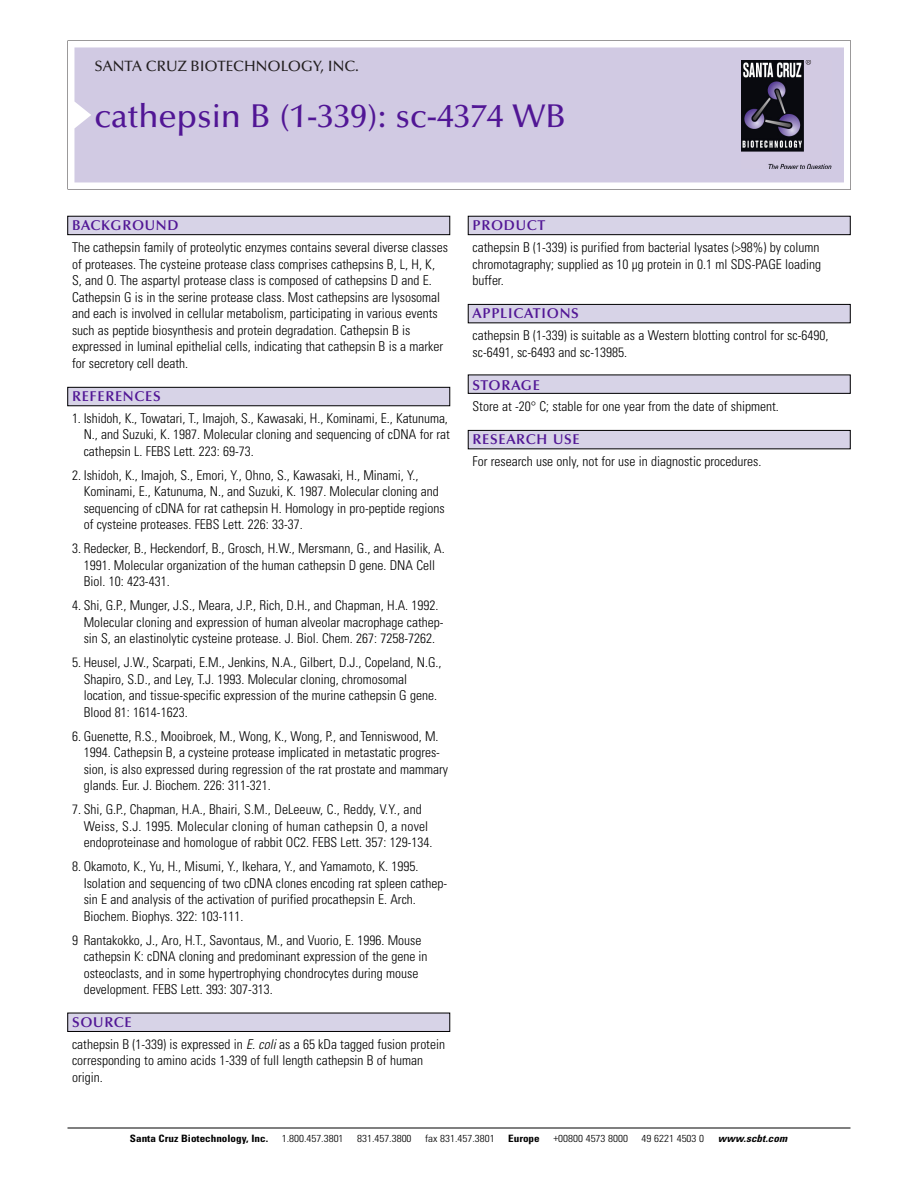
<style>
.page{position:relative;width:918px;height:1188px;background:#fff}
.page>*{position:absolute;margin:0;border:0;box-sizing:border-box;transform-origin:0 0}
.t1{font:500 33px "Optima";color:#511695}
.t2{font:500 15px "Optima";color:#231f20}
.t3{font:600 14.25px "Optima";letter-spacing:.05em;color:#511695}
.t4{font:300 condensed 13.5px/16.5px "Univers";color:#000}
.t5{font:300 condensed 10.2px "Univers";color:#000;scale:1.1 1}
.t6{font:700 condensed 10.2px "Univers";color:#000;scale:1.1 1}
.t7{font:italic 700 condensed 10.2px "Univers";letter-spacing:.005em;color:#000;scale:1.1 1}
.s1{font-style:italic}
</style>
<div class="page">
<div style="left:468px;top:216px;width:382px;height:19px;background:#d7d3e7"></div>
<div style="left:468px;top:216px;width:382px;height:19px;border:1px solid #000"></div>
<div style="left:468px;top:304px;width:382px;height:19px;background:#d7d3e7"></div>
<div style="left:468px;top:304px;width:382px;height:19px;border:1px solid #000"></div>
<div style="left:468px;top:375px;width:382px;height:18px;background:#d7d3e7"></div>
<div style="left:468px;top:375px;width:382px;height:19px;border:1px solid #000"></div>
<div style="left:468px;top:430px;width:382px;height:19px;background:#d7d3e7"></div>
<div style="left:468px;top:430px;width:382px;height:19px;border:1px solid #000"></div>
<svg style="left:68px;top:40px;width:783px;height:149px"></svg>
<div style="left:74px;top:47px;width:770px;height:135px;background:#d1cae3"></div>
<img style="left:741px;top:60px;width:90px;height:108px">
<hr style="left:68px;top:1128px;width:782px;height:1px;background:#000">
<div style="left:68px;top:216px;width:382px;height:19px;background:#d7d3e7"></div>
<div style="left:68px;top:216px;width:382px;height:19px;border:1px solid #000"></div>
<div style="left:68px;top:387px;width:382px;height:19px;background:#d7d3e7"></div>
<div style="left:68px;top:387px;width:382px;height:19px;border:1px solid #000"></div>
<div style="left:68px;top:1013px;width:382px;height:18px;background:#d7d3e7"></div>
<div style="left:68px;top:1013px;width:382px;height:19px;border:1px solid #000"></div>
<p class="t2" style="left:94px;top:61px;width:266px">SANTA CRUZ BIOTECHNOLOGY, INC.</p>
<h1 class="t1" style="left:94px;top:103px;width:473px">cathepsin B (1-339): sc-4374 WB</h1>
<p class="t3" style="left:72px;top:220px;width:108px">BACKGROUND</p>
<p class="t4" style="left:72px;top:240px;width:377px">The cathepsin family of proteolytic enzymes contains several diverse classes of proteases. The cysteine protease class comprises cathepsins B, L, H, K, S, and O. The aspartyl protease class is composed of cathepsins D and E.<br>Cathepsin G is in the serine protease class. Most cathepsins are lysosomal and each is involved in cellular metabolism, participating in various events such as peptide biosynthesis and protein degradation. Cathepsin B is expressed in luminal epithelial cells, indicating that cathepsin B is a marker for secretory cell death.</p>
<p class="t3" style="left:72px;top:390px;width:90px">REFERENCES</p>
<p class="t4" style="left:84px;top:411px;width:368px;text-indent:-12px">1. Ishidoh, K., Towatari, T., Imajoh, S., Kawasaki, H., Kominami, E., Katunuma,<br>N., and Suzuki, K. 1987. Molecular cloning and sequencing of cDNA for rat cathepsin L. FEBS Lett. 223: 69-73.</p>
<p class="t4" style="left:84px;top:468px;width:363px;text-indent:-12px">2. Ishidoh, K., Imajoh, S., Emori, Y., Ohno, S., Kawasaki, H., Minami, Y., Kominami, E., Katunuma, N., and Suzuki, K. 1987. Molecular cloning and sequencing of cDNA for rat cathepsin H. Homology in pro-peptide regions of cysteine proteases. FEBS Lett. 226: 33-37.</p>
<p class="t4" style="left:84px;top:541px;width:363px;text-indent:-12px">3. Redecker, B., Heckendorf, B., Grosch, H.W., Mersmann, G., and Hasilik, A.<br>1991. Molecular organization of the human cathepsin D gene. DNA Cell<br>Biol. 10: 423-431.</p>
<p class="t4" style="left:84px;top:598px;width:361px;text-indent:-12px">4. Shi, G.P., Munger, J.S., Meara, J.P., Rich, D.H., and Chapman, H.A. 1992.<br>Molecular cloning and expression of human alveolar macrophage cathep&shy;sin S, an elastinolytic cysteine protease. J. Biol. Chem. 267: 7258-7262.</p>
<p class="t4" style="left:84px;top:655px;width:359px;text-indent:-12px">5. Heusel, J.W., Scarpati, E.M., Jenkins, N.A., Gilbert, D.J., Copeland, N.G., Shapiro, S.D., and Ley, T.J. 1993. Molecular cloning, chromosomal location, and tissue-specific expression of the murine cathepsin G gene.<br>Blood 81: 1614-1623.</p>
<p class="t4" style="left:84px;top:729px;width:366px;text-indent:-12px">6. Guenette, R.S., Mooibroek, M., Wong, K., Wong, P., and Tenniswood, M.<br>1994. Cathepsin B, a cysteine protease implicated in metastatic progres&shy;sion, is also expressed during regression of the rat prostate and mammary glands. Eur. J. Biochem. 226: 311-321.</p>
<p class="t4" style="left:84px;top:802px;width:350px;text-indent:-12px">7. Shi, G.P., Chapman, H.A., Bhairi, S.M., DeLeeuw, C., Reddy, V.Y., and<br>Weiss, S.J. 1995. Molecular cloning of human cathepsin O, a novel endoproteinase and homologue of rabbit OC2. FEBS Lett. 357: 129-134.</p>
<p class="t4" style="left:84px;top:859px;width:365px;text-indent:-12px">8. Okamoto, K., Yu, H., Misumi, Y., Ikehara, Y., and Yamamoto, K. 1995.<br>Isolation and sequencing of two cDNA clones encoding rat spleen cathep&shy;sin E and analysis of the activation of purified procathepsin E. Arch.<br>Biochem. Biophys. 322: 103-111.</p>
<p class="t4" style="left:84px;top:933px;width:345px;text-indent:-12px">9 Rantakokko, J., Aro, H.T., Savontaus, M., and Vuorio, E. 1996. Mouse cathepsin K: cDNA cloning and predominant expression of the gene in osteoclasts, and in some hypertrophying chondrocytes during mouse development. FEBS Lett. 393: 307-313.</p>
<p class="t3" style="left:72px;top:1017px;width:61px">SOURCE</p>
<p class="t4" style="left:72px;top:1037px;width:375px">cathepsin B (1-339) is expressed in <span class="s1">E. coli</span> as a 65 kDa tagged fusion protein corresponding to amino acids 1-339 of full length cathepsin B of human origin.</p>
<p class="t3" style="left:473px;top:220px;width:74px">PRODUCT</p>
<p class="t4" style="left:473px;top:240px;width:350px">cathepsin B (1-339) is purified from bacterial lysates (&gt;98%) by column chromotagraphy; supplied as 10 µg protein in 0.1 ml SDS-PAGE loading buffer.</p>
<p class="t3" style="left:473px;top:308px;width:108px">APPLICATIONS</p>
<p class="t4" style="left:473px;top:328px;width:357px">cathepsin B (1-339) is suitable as a Western blotting control for sc-6490, sc-6491, sc-6493 and sc-13985.</p>
<p class="t3" style="left:473px;top:379px;width:69px">STORAGE</p>
<p class="t4" style="left:473px;top:400px;width:308px">Store at -20° C; stable for one year from the date of shipment.</p>
<p class="t3" style="left:473px;top:434px;width:109px">RESEARCH USE</p>
<p class="t4" style="left:473px;top:455px;width:290px">For research use only, not for use in diagnostic procedures.</p>
<p class="t6" style="left:130px;top:1135px;width:127px">Santa Cruz Biotechnology, Inc.</p>
<p class="t5" style="left:282px;top:1135px;width:58px">1.800.457.3801</p>
<p class="t5" style="left:357px;top:1135px;width:51px">831.457.3800</p>
<p class="t5" style="left:425px;top:1135px;width:65px">fax 831.457.3801</p>
<p class="t6" style="left:508px;top:1135px;width:30px">Europe</p>
<p class="t5" style="left:553px;top:1135px;width:69px">+00800 4573 8000</p>
<p class="t5" style="left:642px;top:1135px;width:58px">49 6221 4503 0</p>
<p class="t7" style="left:718px;top:1135px;width:64px">www.scbt.com</p>
</div>
